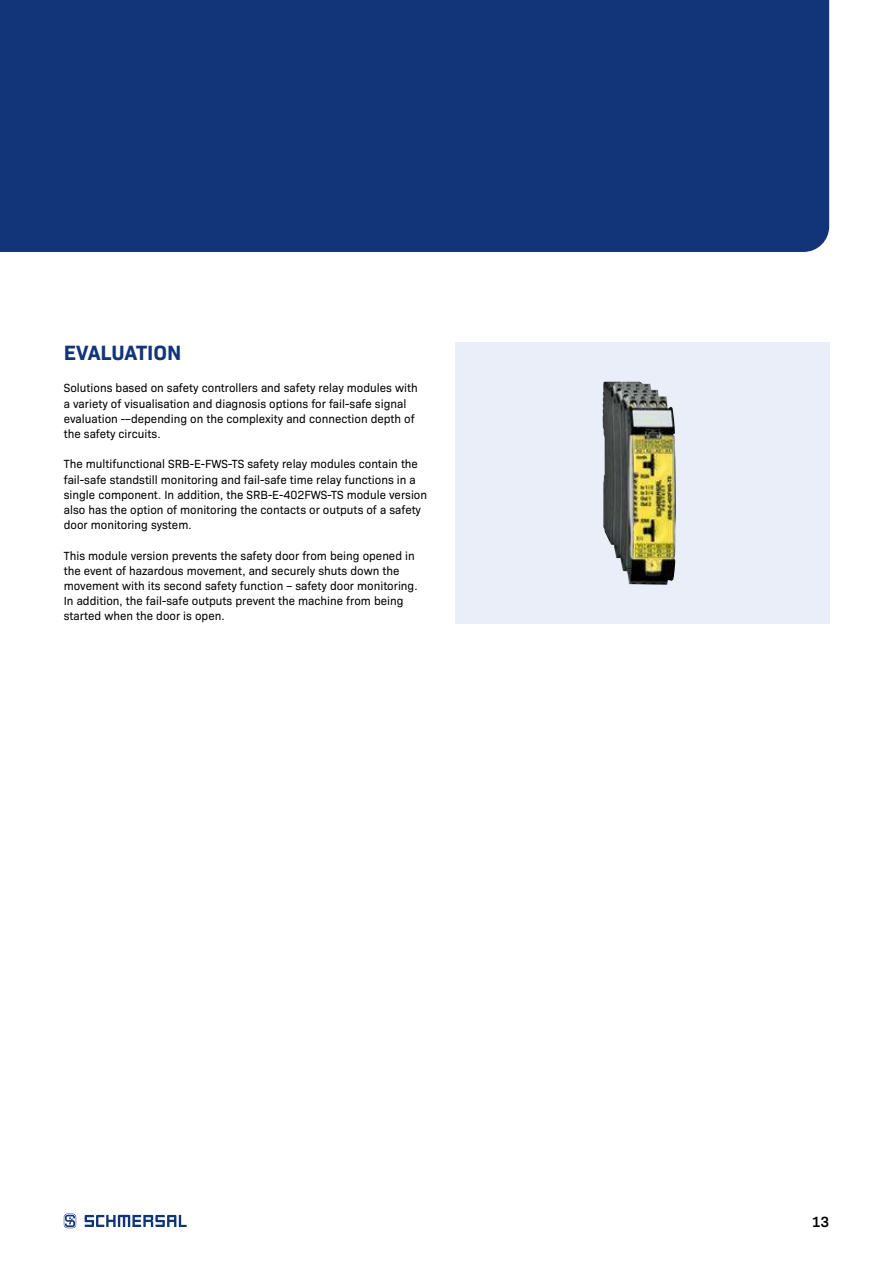
<style>
.page{position:relative;width:893px;height:1263px;background:#fff}
.page>*{position:absolute;margin:0;border:0;box-sizing:border-box;transform-origin:0 0}
.t1{font:700 21px "Bio Sans";color:#123579}
.t2{font:600 15px "Bio Sans";color:#000}
.t3{font:12px/15.1px "Bio Sans";color:#000}
</style>
<div class="page">
<svg style="left:85px;top:1215px;width:102px;height:12px"></svg>
<svg style="left:64px;top:1213px;width:12px;height:15px"></svg>
<div style="left:455px;top:342px;width:374px;height:282px;background:#e9eef9"></div>
<img style="left:603px;top:381px;width:73px;height:204px">
<div style="left:0;top:0;width:829px;height:252px;background:#123579"></div>
<h1 class="t1" style="left:64px;top:344px;width:119px">EVALUATION</h1>
<p class="t3" style="left:64px;top:381px;width:355px">Solutions based on safety controllers and safety relay modules with a variety of visualisation and diagnosis options for fail-safe signal evaluation -–depending on the complexity and connection depth of the safety circuits.</p>
<p class="t3" style="left:64px;top:457px;width:365px">The multifunctional SRB-E-FWS-TS safety relay modules contain the fail-safe standstill monitoring and fail-safe time relay functions in a single component. In addition, the SRB-E-402FWS-TS module version also has the option of monitoring the contacts or outputs of a safety door monitoring system.</p>
<p class="t3" style="left:64px;top:549px;width:355px">This module version prevents the safety door from being opened in the event of hazardous movement, and securely shuts down the movement with its second safety function – safety door monitoring.<br>In addition, the fail-safe outputs prevent the machine from being started when the door is open.</p>
<p class="t2" style="left:812px;top:1213px;width:19px">13</p>
</div>
